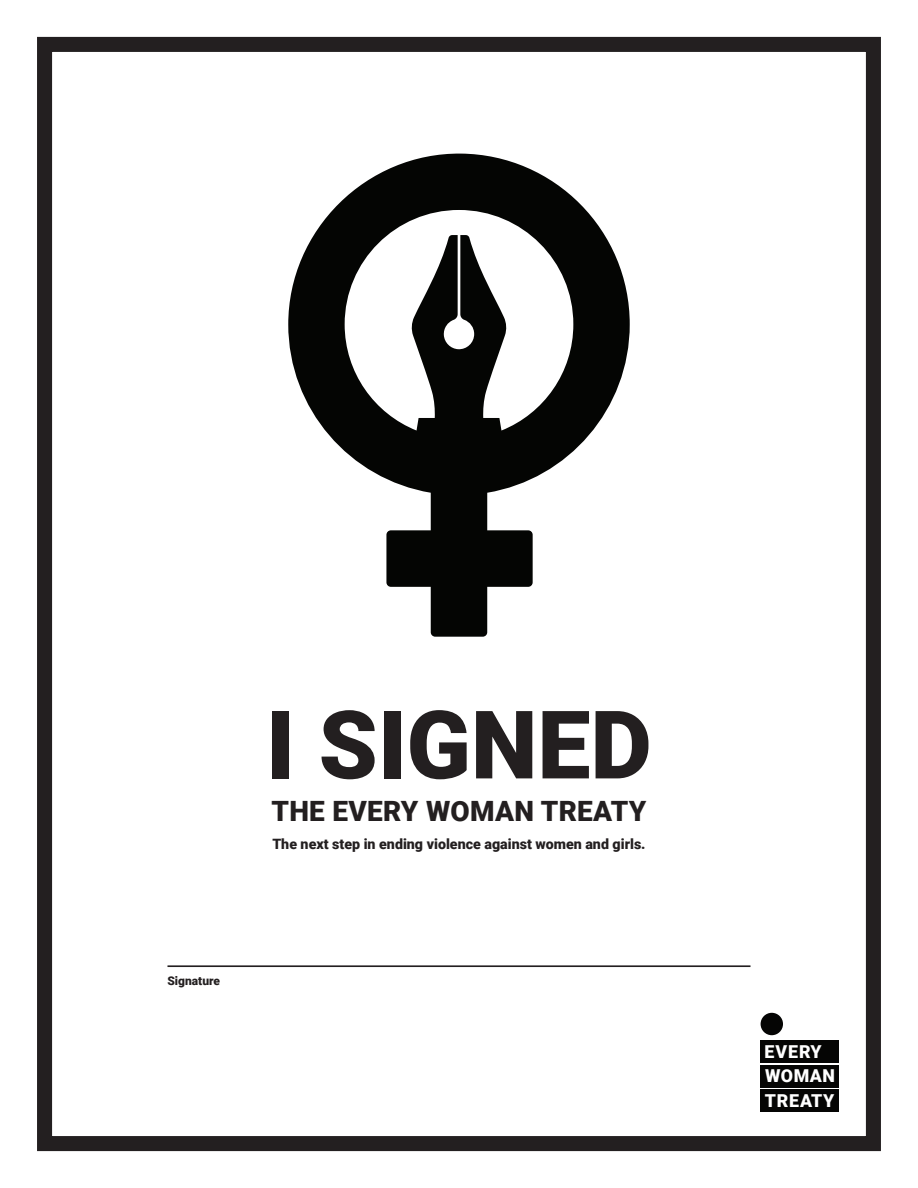
<style>
.page{position:relative;width:918px;height:1188px;background:#fff}
.page>*{position:absolute;margin:0;border:0;box-sizing:border-box;transform-origin:0 0}
.t1{font:900 94.65px "Roboto";color:#231f20}
.t2{font:900 27.9px "Roboto";letter-spacing:.01em;color:#231f20}
.t3{font:900 17.85px "Roboto";letter-spacing:.035em;color:#fff}
.t4{font:900 14.25px "Roboto";color:#231f20}
.t5{font:900 12px "Roboto";color:#231f20}
</style>
<div class="page">
<div style="left:37px;top:37px;width:844px;height:1114px;border:15px solid #231f20"></div>
<svg style="left:288px;top:153px;width:342px;height:484px"></svg>
<div style="left:761px;top:1040px;width:78px;height:22px;background:#050504"></div>
<div style="left:761px;top:1065px;width:78px;height:22px;background:#050504"></div>
<div style="left:761px;top:1013px;width:22px;height:22px;background:#050504;border-radius:50%"></div>
<div style="left:761px;top:1090px;width:78px;height:22px;background:#050504"></div>
<hr style="left:167px;top:965px;width:584px;height:2px;background:#231f20">
<p class="t5" style="left:167px;top:972px;width:54px">Signature</p>
<p class="t1" style="left:266px;top:678px;width:387px">I SIGNED</p>
<p class="t2" style="left:271px;top:792px;width:377px">THE EVERY WOMAN TREATY</p>
<p class="t4" style="left:272px;top:834px;width:375px">The next step in ending violence against women and girls.</p>
<p class="t3" style="left:764px;top:1039px;width:59px">EVERY</p>
<p class="t3" style="left:765px;top:1088px;width:71px">TREATY</p>
<p class="t3" style="left:765px;top:1064px;width:71px">WOMAN</p>
</div>
